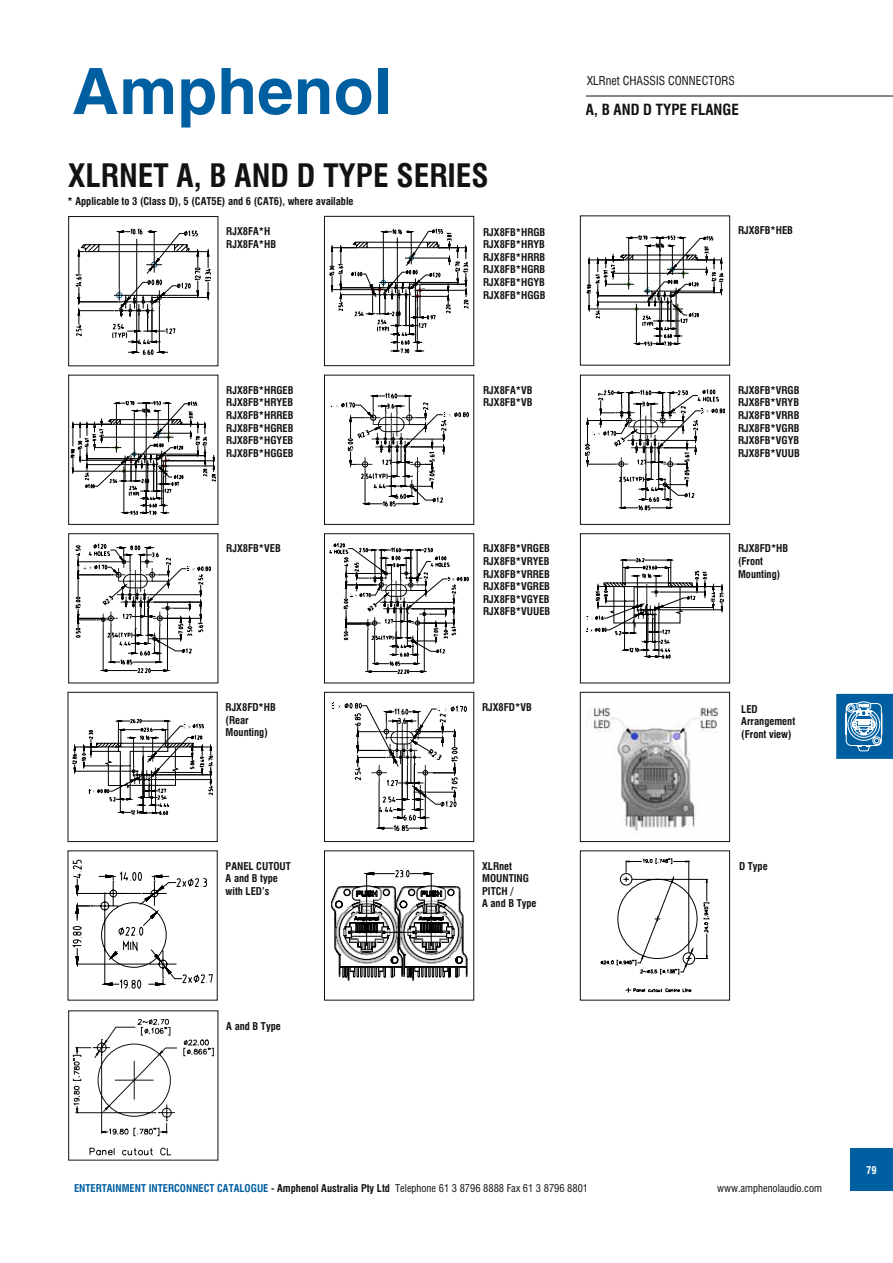
<style>
.page{position:relative;width:893px;height:1263px;background:#fff}
.page>*{position:absolute;margin:0;border:0;box-sizing:border-box;transform-origin:0 0}
.t1{font:700 condensed 31.5px "Swiss 721 BT";color:#121212}
.t2{font:700 condensed 15px "Swiss 721 BT";color:#121212}
.t3{font:condensed 12px "Swiss 721 BT";color:#121212}
.t4{font:700 condensed 10.5px/12.6px "Swiss 721 BT";color:#121212}
.t5{font:700 condensed 10.5px "Swiss 721 BT";color:#005fa0}
.t6{font:condensed 10.5px "Swiss 721 BT";color:#121212}
.t7{font:700 condensed 10.5px "Swiss 721 BT";color:#fff}
.s1{color:#121212}
.s2{font-weight:400;color:#121212}
</style>
<div class="page">
<div style="left:850px;top:1149px;width:43px;height:42px;background:#005fa0"></div>
<svg style="left:73px;top:68px;width:100px;height:46px"></svg>
<svg style="left:181px;top:78px;width:34px;height:50px"></svg>
<svg style="left:222px;top:68px;width:31px;height:46px"></svg>
<svg style="left:259px;top:78px;width:33px;height:37px"></svg>
<svg style="left:298px;top:78px;width:31px;height:36px"></svg>
<svg style="left:336px;top:78px;width:35px;height:37px"></svg>
<div style="left:378px;top:68px;width:9px;height:46px;background:#005fa0"></div>
<hr style="left:586px;top:96px;width:307px;height:1px;background:#121212">
<svg style="left:836px;top:693px;width:57px;height:66px;background:#3c84b6"></svg>
<svg style="left:76px;top:229px;width:135px;height:126px"></svg>
<div style="left:68px;top:216px;width:150px;height:150px;border:1px solid #121212"></div>
<svg style="left:330px;top:229px;width:138px;height:124px"></svg>
<div style="left:324px;top:216px;width:150px;height:150px;border:1px solid #121212"></div>
<svg style="left:587px;top:235px;width:136px;height:111px"></svg>
<div style="left:580px;top:215px;width:150px;height:151px;border:1px solid #121212"></div>
<svg style="left:71px;top:401px;width:144px;height:114px"></svg>
<div style="left:68px;top:375px;width:150px;height:150px;border:1px solid #121212"></div>
<svg style="left:330px;top:393px;width:139px;height:113px"></svg>
<div style="left:324px;top:375px;width:150px;height:150px;border:1px solid #121212"></div>
<svg style="left:585px;top:389px;width:140px;height:121px"></svg>
<div style="left:580px;top:375px;width:150px;height:150px;border:1px solid #121212"></div>
<svg style="left:76px;top:544px;width:135px;height:129px"></svg>
<div style="left:68px;top:533px;width:150px;height:150px;border:1px solid #121212"></div>
<svg style="left:330px;top:543px;width:139px;height:130px"></svg>
<div style="left:324px;top:533px;width:150px;height:150px;border:1px solid #121212"></div>
<svg style="left:586px;top:558px;width:138px;height:100px"></svg>
<div style="left:580px;top:533px;width:150px;height:150px;border:1px solid #121212"></div>
<svg style="left:73px;top:719px;width:140px;height:96px"></svg>
<div style="left:68px;top:692px;width:150px;height:150px;border:1px solid #121212"></div>
<svg style="left:331px;top:870px;width:136px;height:111px"></svg>
<svg style="left:601px;top:858px;width:108px;height:135px"></svg>
<div style="left:580px;top:850px;width:150px;height:150px;border:1px solid #121212"></div>
<svg style="left:73px;top:1019px;width:141px;height:136px"></svg>
<svg style="left:332px;top:703px;width:135px;height:128px"></svg>
<div style="left:324px;top:692px;width:150px;height:150px;border:1px solid #121212"></div>
<img style="left:588px;top:707px;width:134px;height:124px">
<div style="left:580px;top:692px;width:150px;height:150px;border:1px solid #121212"></div>
<svg style="left:72px;top:860px;width:141px;height:129px"></svg>
<p class="t3" style="left:587px;top:73px;width:149px">XLRnet CHASSIS CONNECTORS</p>
<h2 class="t2" style="left:586px;top:100px;width:154px">A, B AND D TYPE FLANGE</h2>
<h1 class="t1" style="left:68px;top:156px;width:422px">XLRNET A, B AND D TYPE SERIES</h1>
<p class="t4" style="left:226px;top:225px;width:51px">RJX8FA*H<br>RJX8FA*HB</p>
<p class="t4" style="left:483px;top:225px;width:64px;text-align:justify">RJX8FB*HRGB RJX8FB*HRYB RJX8FB*HRRB RJX8FB*HGRB RJX8FB*HGYB RJX8FB*HGGB</p>
<p class="t4" style="left:738px;top:224px;width:56px">RJX8FB*HEB</p>
<p class="t4" style="left:68px;top:195px;width:287px">* Applicable to 3 (Class D), 5 (CAT5E) and 6 (CAT6), where available</p>
<p class="t4" style="left:226px;top:384px;width:69px;text-align:justify">RJX8FB*HRGEB RJX8FB*HRYEB RJX8FB*HRREB RJX8FB*HGREB RJX8FB*HGYEB RJX8FB*HGGEB</p>
<p class="t4" style="left:483px;top:384px;width:51px">RJX8FA*VB<br>RJX8FB*VB</p>
<p class="t4" style="left:738px;top:384px;width:63px;text-align:justify">RJX8FB*VRGB RJX8FB*VRYB RJX8FB*VRRB RJX8FB*VGRB RJX8FB*VGYB RJX8FB*VUUB</p>
<p class="t4" style="left:226px;top:542px;width:56px">RJX8FB*VEB</p>
<p class="t4" style="left:483px;top:542px;width:69px;text-align:justify">RJX8FB*VRGEB RJX8FB*VRYEB RJX8FB*VRREB RJX8FB*VGREB RJX8FB*VGYEB RJX8FB*VUUEB</p>
<p class="t4" style="left:738px;top:542px;width:52px">RJX8FD*HB (Front<br>Mounting)</p>
<p class="t4" style="left:226px;top:701px;width:52px">RJX8FD*HB (Rear<br>Mounting)</p>
<p class="t4" style="left:226px;top:859px;width:67px">PANEL CUTOUT<br>A and B type with LED’s</p>
<p class="t4" style="left:226px;top:1019px;width:56px">A and B Type</p>
<p class="t4" style="left:482px;top:701px;width:51px">RJX8FD*VB</p>
<p class="t4" style="left:741px;top:702px;width:55px">LED<br>Arrangement (Front view)</p>
<p class="t4" style="left:482px;top:859px;width:56px">XLRnet<br>MOUNTING<br>PITCH /<br>A and B Type</p>
<p class="t4" style="left:739px;top:859px;width:30px">D Type</p>
<p class="t5" style="left:74px;top:1182px;width:516px">ENTERTAINMENT INTERCONNECT CATALOGUE <span class="s1">- Amphenol Australia Pty Ltd</span> <span class="s2">Telephone 61 3 8796 8888 Fax 61 3 8796 8801</span></p>
<p class="t6" style="left:717px;top:1182px;width:106px">www.amphenolaudio.com</p>
<p class="t7" style="left:866px;top:1164px;width:12px">79</p>
</div>
